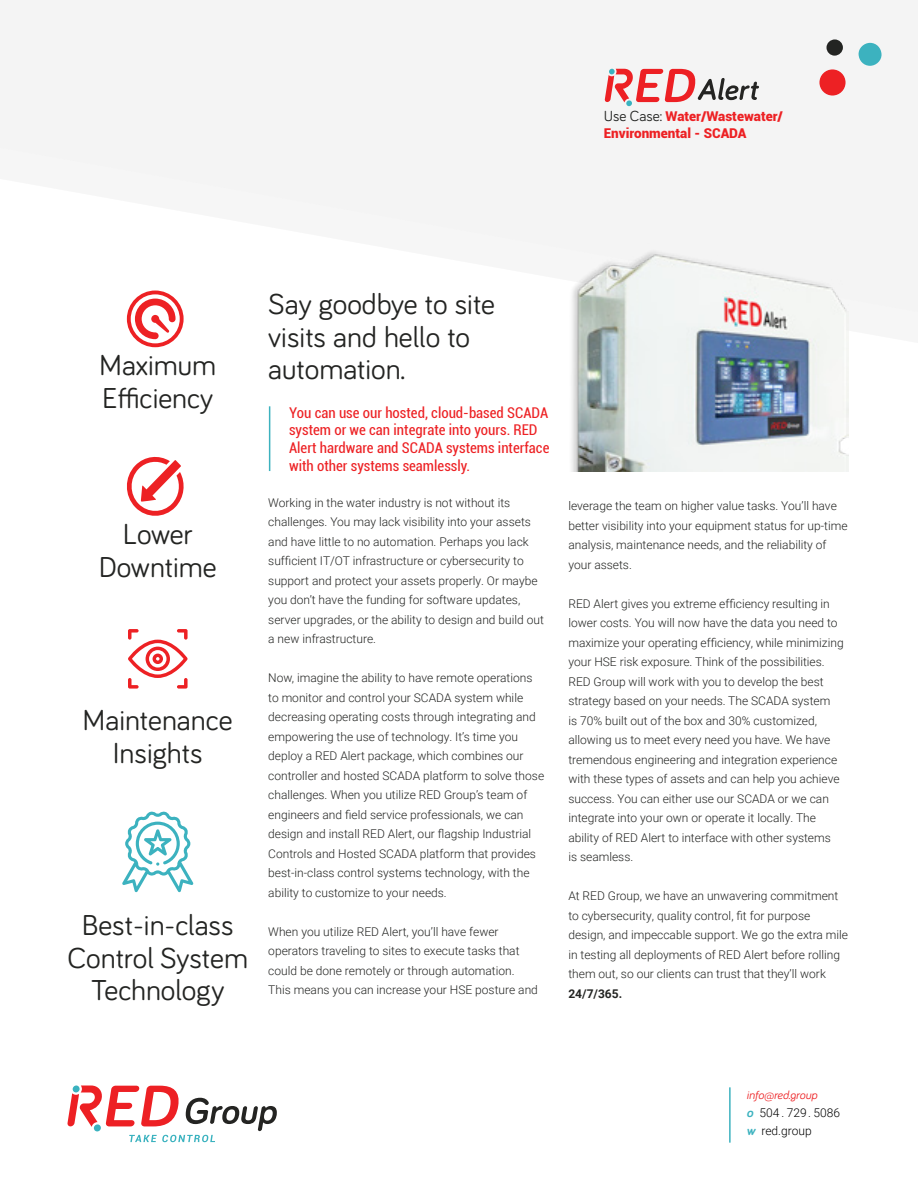
<style>
.page{position:relative;width:918px;height:1188px;background:#fff}
.page>*{position:absolute;margin:0;border:0;box-sizing:border-box;transform-origin:0 0}
.t1{font:29.7px/32.7px "Bariol";color:#232422;text-align:center}
.t2{font:condensed 14.85px/17.9px "Roboto";color:#ed2124}
.t3{font:900 13.5px/16.5px "Roboto";color:#ed2124}
.t4{font:300 12px/19.5px "Roboto";color:#232422}
.t5{font:300 12px/18px "Roboto";color:#000}
.t6{font:italic 12px "Bariol";color:#ed2124}
.t7{font:700 12px "Roboto";color:#232422}
.s1{font-family:"Bariol";font-weight:400;font-size:15px;color:#232422}
.s2{font-family:"Bariol";font-weight:700;font-style:italic;font-size:13.5px;color:#3cb2bf}
</style>
<div class="page">
<svg style="left:0;top:0;width:918px;height:321px;fill:#f4f4f4"></svg>
<div style="left:858px;top:43px;width:24px;height:23px;background:#3cb2bf;border-radius:50%"></div>
<div style="left:819px;top:69px;width:27px;height:27px;background:#ed2124;border-radius:50%"></div>
<div style="left:827px;top:39px;width:16px;height:17px;background:#232422;border-radius:50%"></div>
<svg style="left:68px;top:1086px;width:209px;height:56px"></svg>
<hr style="left:729px;top:1087px;width:2px;height:56px;background:#3cb2bf">
<hr style="left:269px;top:406px;width:1px;height:65px;background:#3cb2bf">
<img style="left:568px;top:243px;width:281px;height:228px">
<svg style="left:122px;top:811px;width:71px;height:81px"></svg>
<svg style="left:127px;top:291px;width:57px;height:56px"></svg>
<svg style="left:127px;top:456px;width:57px;height:60px"></svg>
<svg style="left:128px;top:629px;width:60px;height:60px"></svg>
<svg style="left:605px;top:69px;width:154px;height:37px"></svg>
<p class="t3" style="left:604px;top:108px;width:181px"><span class="s1">Use Case:</span> Water/Wastewater/<br>Environmental - SCADA</p>
<h1 class="t1" style="left:99px;top:348px;width:118px;text-align:left">Maximum<br>Efficiency</h1>
<h1 class="t1" style="left:99px;top:516px;width:119px">Lower<br>Downtime</h1>
<h1 class="t1" style="left:83px;top:702px;width:151px">Maintenance<br>Insights</h1>
<h1 class="t1" style="left:68px;top:907px;width:182px">Best-in-class<br>Control System<br>Technology</h1>
<h1 class="t1" style="left:268px;top:286px;width:228px;text-align:left">Say goodbye to site visits and hello to automation.</h1>
<p class="t2" style="left:289px;top:403px;width:262px">You can use our hosted, cloud-based SCADA system or we can integrate into yours. RED Alert hardware and SCADA systems interface with other systems seamlessly.</p>
<p class="t4" style="left:268px;top:492px;width:277px">Working in the water industry is not without its challenges. You may lack visibility into your assets and have little to no automation. Perhaps you lack sufficient IT/OT infrastructure or cybersecurity to support and protect your assets properly. Or maybe you don’t have the funding for software updates, server upgrades, or the ability to design and build out a new infrastructure.</p>
<p class="t4" style="left:268px;top:668px;width:277px">Now, imagine the ability to have remote operations to monitor and control your SCADA system while decreasing operating costs through integrating and empowering the use of technology. It’s time you deploy a RED Alert package, which combines our controller and hosted SCADA platform to solve those challenges. When you utilize RED Group’s team of engineers and field service professionals, we can design and install RED Alert, our flagship Industrial Controls and Hosted SCADA platform that provides best-in-class control systems technology, with the ability to customize to your needs.</p>
<p class="t4" style="left:268px;top:921px;width:271px">When you utilize RED Alert, you’ll have fewer operators traveling to sites to execute tasks that could be done remotely or through automation.<br>This means you can increase your HSE posture and</p>
<p class="t4" style="left:568px;top:496px;width:281px">leverage the team on higher value tasks. You’ll have better visibility into your equipment status for up-time analysis, maintenance needs, and the reliability of your assets.</p>
<p class="t4" style="left:568px;top:593px;width:277px">RED Alert gives you extreme efficiency resulting in lower costs. You will now have the data you need to maximize your operating efficiency, while minimizing your HSE risk exposure. Think of the possibilities.<br>RED Group will work with you to develop the best strategy based on your needs. The SCADA system<br>is 70% built out of the box and 30% customized, allowing us to meet every need you have. We have tremendous engineering and integration experience with these types of assets and can help you achieve success. You can either use our SCADA or we can integrate into your own or operate it locally. The ability of RED Alert to interface with other systems<br>is seamless.</p>
<p class="t4" style="left:568px;top:886px;width:281px">At RED Group, we have an unwavering commitment to cybersecurity, quality control, fit for purpose design, and impeccable support. We go the extra mile in testing all deployments of RED Alert before rolling them out, so our clients can trust that they’ll work</p>
<p class="t7" style="left:568px;top:985px;width:55px">24/7/365.</p>
<p class="t6" style="left:746px;top:1087px;width:72px">info@red.group</p>
<p class="t5" style="left:746px;top:1104px;width:95px"><span class="s2">o</span> 504 . 729 . 5086 <span class="s2">w</span> red.group</p>
</div>
